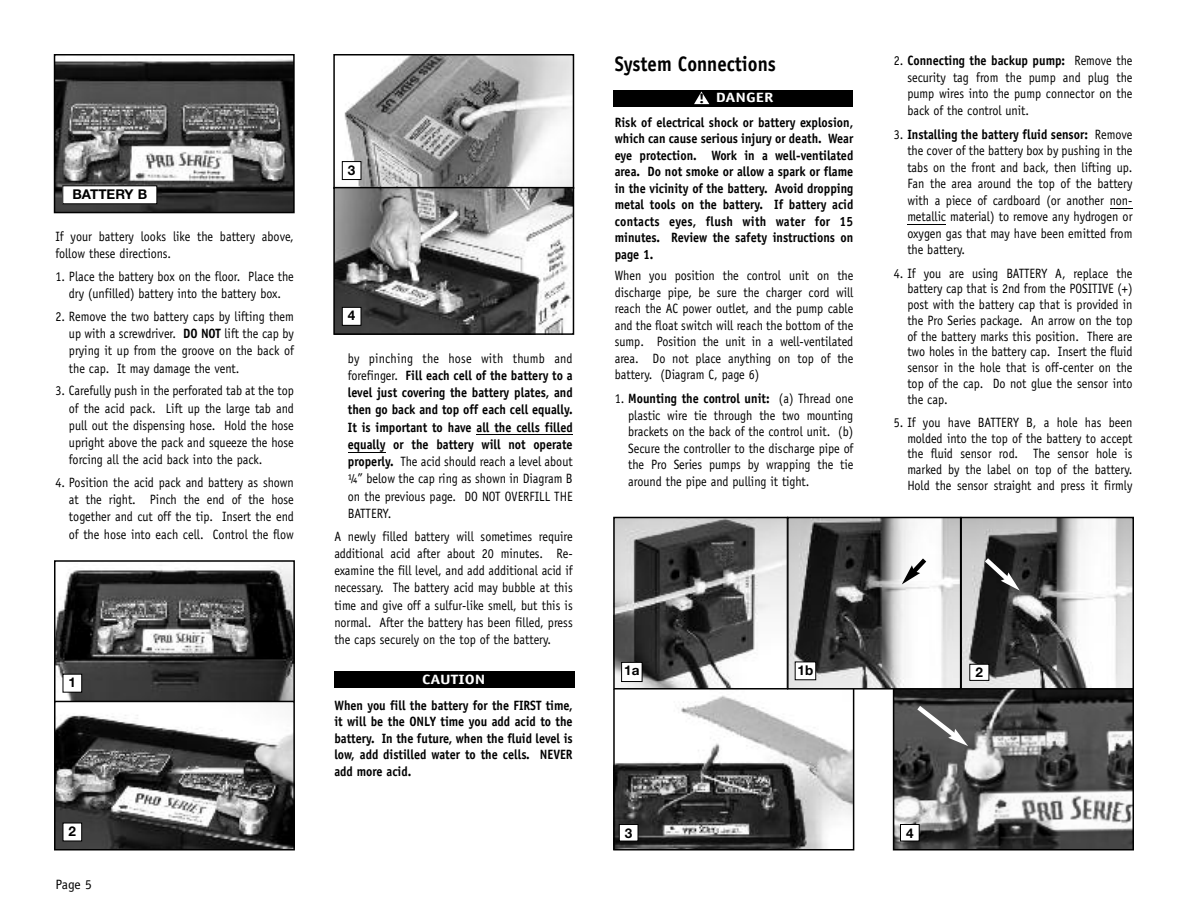
<style>
.page{position:relative;width:1188px;height:918px;background:#fff}
.page>*{position:absolute;margin:0;border:0;box-sizing:border-box;transform-origin:0 0}
.t1{font:700 21px "Officina Sans";color:#000;scale:.9 1}
.t2{font:13.5px/16.5px "Officina Sans";color:#000;text-align:justify;scale:.9 1}
.t3{font:700 13.5px/16.5px "Officina Sans";color:#000;text-align:justify;scale:.9 1}
.t4{font:700 13.5px "Helvetica Neue";color:#000}
.t5{font:700 13.5px "Officina Sans";color:#fff;scale:1.25 1}
.t6{font:13.5px "Officina Sans";color:#000}
.s1{font-weight:700}
.s2{font-weight:400}
.s3{color:#000}
</style>
<div class="page">
<svg style="left:1110px;top:208px;width:22px;height:1px"></svg>
<hr style="left:907px;top:224px;width:39px;height:1px;background:#000">
<hr style="left:477px;top:435px;width:96px;height:1px;background:#000">
<hr style="left:348px;top:452px;width:38px;height:1px;background:#000">
<div style="left:613px;top:90px;width:240px;height:16px;background:#000"></div>
<svg style="left:694px;top:92px;width:15px;height:12px"></svg>
<img style="left:57px;top:563px;width:235px;height:137px">
<div style="left:54px;top:560px;width:241px;height:143px;border:2px solid #000"></div>
<div style="left:63px;top:674px;width:19px;height:18px;background:#fff"></div>
<div style="left:63px;top:674px;width:19px;height:19px;border:1px solid #000"></div>
<svg style="left:57px;top:704px;width:235px;height:143px"></svg>
<div style="left:54px;top:701px;width:241px;height:149px;border:2px solid #000"></div>
<div style="left:63px;top:823px;width:19px;height:18px;background:#fff"></div>
<div style="left:63px;top:823px;width:19px;height:18px;border:1px solid #000"></div>
<img style="left:341px;top:57px;width:230px;height:129px">
<div style="left:333px;top:54px;width:241px;height:135px;border:2px solid #000"></div>
<div style="left:342px;top:162px;width:19px;height:18px;background:#fff"></div>
<div style="left:342px;top:161px;width:19px;height:19px;border:1px solid #000"></div>
<svg style="left:336px;top:190px;width:235px;height:142px"></svg>
<div style="left:333px;top:187px;width:241px;height:148px;border:2px solid #000"></div>
<div style="left:342px;top:307px;width:19px;height:18px;background:#fff"></div>
<div style="left:342px;top:307px;width:19px;height:19px;border:1px solid #000"></div>
<img style="left:57px;top:59px;width:235px;height:151px">
<div style="left:54px;top:54px;width:241px;height:159px;border:2px solid #000"></div>
<div style="left:63px;top:186px;width:94px;height:18px;background:#fff"></div>
<div style="left:62px;top:185px;width:95px;height:19px;border:1px solid #000"></div>
<div style="left:334px;top:672px;width:240px;height:16px;background:#000"></div>
<img style="left:616px;top:695px;width:235px;height:152px">
<div style="left:613px;top:678px;width:241px;height:172px;border:2px solid #000"></div>
<div style="left:619px;top:825px;width:19px;height:16px;background:#fff"></div>
<div style="left:619px;top:824px;width:19px;height:17px;border:1px solid #000"></div>
<img style="left:896px;top:690px;width:235px;height:157px">
<div style="left:893px;top:678px;width:241px;height:172px;border:2px solid #000"></div>
<div style="left:900px;top:824px;width:19px;height:17px;background:#fff"></div>
<div style="left:900px;top:824px;width:20px;height:17px;border:1px solid #000"></div>
<svg style="left:912px;top:701px;width:56px;height:45px"></svg>
<img style="left:616px;top:520px;width:169px;height:167px">
<div style="left:613px;top:517px;width:175px;height:173px;border:2px solid #000"></div>
<div style="left:622px;top:662px;width:20px;height:20px;background:#fff"></div>
<div style="left:621px;top:662px;width:21px;height:20px;border:1px solid #000"></div>
<svg style="left:790px;top:520px;width:168px;height:167px"></svg>
<div style="left:787px;top:517px;width:174px;height:173px;border:2px solid #000"></div>
<div style="left:795px;top:662px;width:21px;height:18px;background:#fff"></div>
<svg style="left:902px;top:554px;width:29px;height:30px"></svg>
<svg style="left:963px;top:520px;width:168px;height:167px"></svg>
<div style="left:960px;top:517px;width:174px;height:173px;border:2px solid #000"></div>
<div style="left:970px;top:664px;width:19px;height:16px;background:#fff"></div>
<div style="left:969px;top:664px;width:20px;height:17px;border:1px solid #000"></div>
<svg style="left:980px;top:553px;width:40px;height:38px"></svg>
<p class="t4" style="left:72px;top:189px;width:76px">BATTERY B</p>
<p class="t2" style="left:55px;top:229px;width:266px;line-height:17.2px">If your battery looks like the battery above, follow these directions.</p>
<p class="t2" style="left:55px;top:269px;width:266px;line-height:17.2px;text-align:center">1. Place the battery box on the floor. Place the dry (unfilled) battery into the battery box.</p>
<p class="t2" style="left:69px;top:309px;width:251px;line-height:17.2px;text-indent:-13px">2. Remove the two battery caps by lifting them up with a screwdriver. <span class="s1">DO NOT</span> lift the cap by prying it up from the groove on the back of the cap. It may damage the vent.</p>
<p class="t2" style="left:69px;top:383px;width:251px;line-height:17.2px;text-indent:-13px">3. Carefully push in the perforated tab at the top of the acid pack. Lift up the large tab and pull out the dispensing hose. Hold the hose upright above the pack and squeeze the hose forcing all the acid back into the pack.</p>
<p class="t2" style="left:69px;top:475px;width:251px;line-height:17.2px;text-indent:-13px">4. Position the acid pack and battery as shown at the right. Pinch the end of the hose together and cut off the tip. Insert the end of the hose into each cell. Control the flow</p>
<p class="t4" style="left:69px;top:678px;width:9px">1</p>
<p class="t4" style="left:69px;top:826px;width:9px">2</p>
<p class="t6" style="left:56px;top:879px;width:38px">Page 5</p>
<p class="t4" style="left:348px;top:165px;width:9px">3</p>
<p class="t4" style="left:348px;top:311px;width:9px">4</p>
<p class="t3" style="left:348px;top:351px;width:251px;line-height:17.2px"><span class="s2">by pinching the hose with thumb and forefinger.</span> Fill each cell of the battery to a level just covering the battery plates, and then go back and top off each cell equally.<br>It is important to have all the cells filled equally or the battery will not operate properly. <span class="s2">The acid should reach a level about ¼” below the cap ring as shown in Diagram B on the previous page. DO NOT OVERFILL THE BATTERY.</span></p>
<p class="t2" style="left:334px;top:528px;width:266px;line-height:17.2px">A newly filled battery will sometimes require additional acid after about 20 minutes. Re&shy;examine the fill level, and add additional acid if necessary. The battery acid may bubble at this time and give off a sulfur-like smell, but this is normal. After the battery has been filled, press the caps securely on the top of the battery.</p>
<p class="t5" style="left:422px;top:674px;width:52px">CAUTION</p>
<p class="t3" style="left:334px;top:698px;width:266px">When you fill the battery for the FIRST time, it will be the ONLY time you add acid to the battery. In the future, when the fluid level is low, add distilled water to the cells. NEVER add more acid.</p>
<h1 class="t1" style="left:615px;top:56px;width:181px">System Connections</h1>
<p class="t5" style="left:699px;top:93px;width:61px"><span class="s3">!</span> DANGER</p>
<p class="t3" style="left:615px;top:115px;width:267px">Risk of electrical shock or battery explosion, which can cause serious injury or death. Wear eye protection. Work in a well-ventilated area. Do not smoke or allow a spark or flame in the vicinity of the battery. Avoid dropping metal tools on the battery. If battery acid contacts eyes, flush with water for 15 minutes. Review the safety instructions on page 1.</p>
<p class="t2" style="left:615px;top:269px;width:267px">When you position the control unit on the discharge pipe, be sure the charger cord will reach the AC power outlet, and the pump cable and the float switch will reach the bottom of the sump. Position the unit in a well-ventilated area. Do not place anything on top of the battery. (Diagram C, page 6)</p>
<p class="t2" style="left:628px;top:392px;width:252px;text-indent:-13px">1. <span class="s1">Mounting the control unit:</span> (a) Thread one plastic wire tie through the two mounting brackets on the back of the control unit. (b)<br>Secure the controller to the discharge pipe of the Pro Series pumps by wrapping the tie around the pipe and pulling it tight.</p>
<p class="t2" style="left:907px;top:54px;width:252px;text-indent:-13px">2. <span class="s1">Connecting the backup pump:</span> Remove the security tag from the pump and plug the pump wires into the pump connector on the back of the control unit.</p>
<p class="t2" style="left:907px;top:127px;width:252px;text-indent:-13px">3. <span class="s1">Installing the battery fluid sensor:</span> Remove the cover of the battery box by pushing in the tabs on the front and back, then lifting up.<br>Fan the area around the top of the battery with a piece of cardboard (or another non&shy;metallic material) to remove any hydrogen or oxygen gas that may have been emitted from the battery.</p>
<p class="t2" style="left:907px;top:266px;width:252px;line-height:15.8px;text-indent:-13px">4. If you are using BATTERY A, replace the battery cap that is 2nd from the POSITIVE (+) post with the battery cap that is provided in the Pro Series package. An arrow on the top of the battery marks this position. There are two holes in the battery cap. Insert the fluid sensor in the hole that is off-center on the top of the cap. Do not glue the sensor into the cap.</p>
<p class="t2" style="left:907px;top:416px;width:252px;line-height:15.8px;text-indent:-13px">5. If you have BATTERY B, a hole has been molded into the top of the battery to accept the fluid sensor rod. The sensor hole is marked by the label on top of the battery.<br>Hold the sensor straight and press it firmly</p>
<p class="t4" style="left:624px;top:666px;width:17px">1a</p>
<p class="t4" style="left:798px;top:665px;width:17px">1b</p>
<p class="t4" style="left:976px;top:668px;width:9px">2</p>
<p class="t4" style="left:625px;top:828px;width:9px">3</p>
<p class="t4" style="left:906px;top:828px;width:9px">4</p>
</div>
